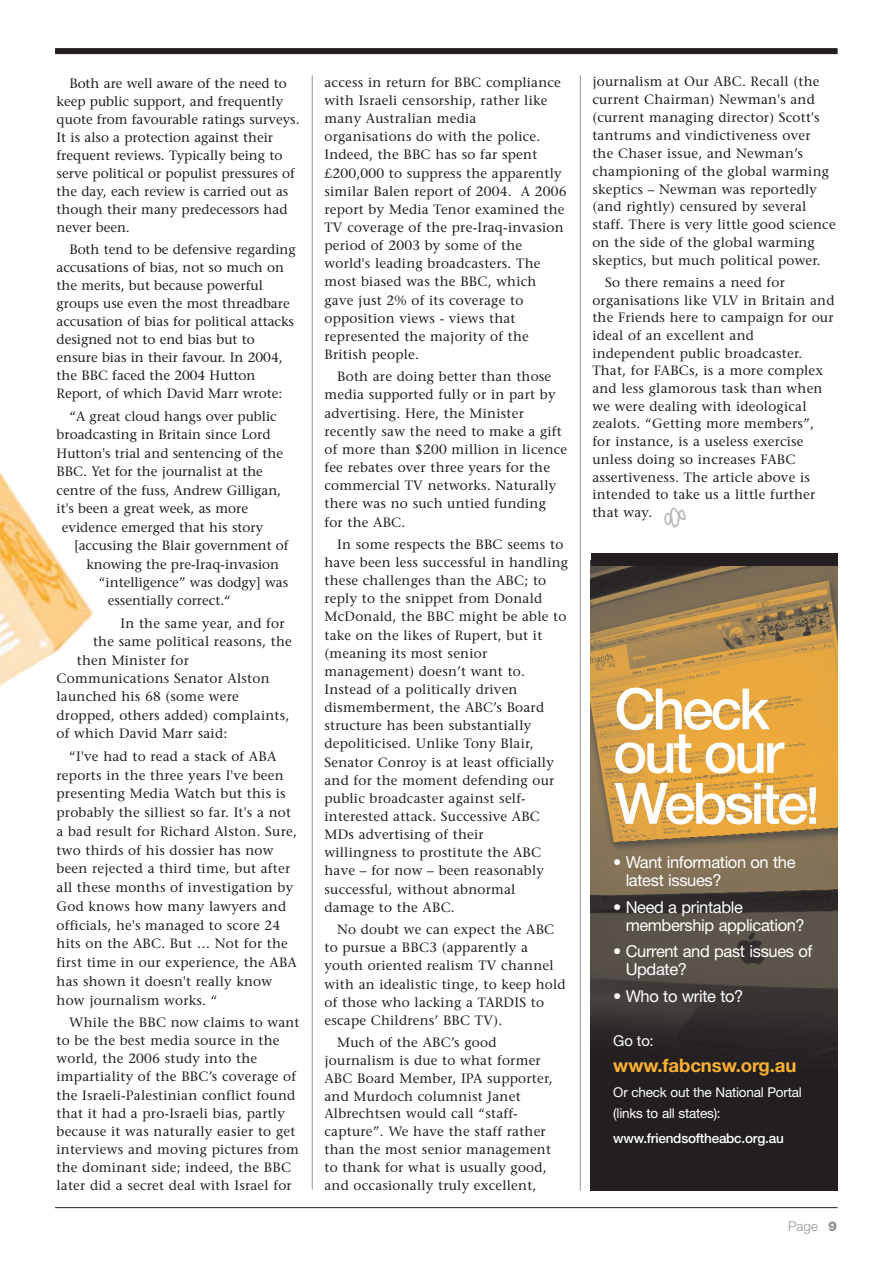
<style>
.page{position:relative;width:893px;height:1263px;background:#fff}
.page>*{position:absolute;margin:0;border:0;box-sizing:border-box;transform-origin:0 0}
.t1{font:500 57px/43.5px "Helvetica Neue";letter-spacing:-.055em;color:#fff}
.t2{font:700 18.6px "Helvetica Neue";letter-spacing:-.005em;color:#fcb033}
.t3{font:16.5px/18px "Helvetica Neue";letter-spacing:-.02em;color:#fff}
.t4{font:14.85px "Helvetica Neue";color:#fff}
.t5{font:13.5px/18.1px "Stone Serif";letter-spacing:.015em;color:#231f20}
.t6{font:13.5px/21px "Helvetica Neue";letter-spacing:-.015em;color:#fff}
.t7{font:500 13.5px "Helvetica Neue";letter-spacing:-.015em;color:#fff}
.t8{font:300 13.5px "Helvetica Neue";color:#939598}
.s1{font-size:51px}
.s2{font-weight:900}
</style>
<div class="page">
<img style="left:591px;top:566px;width:246px;height:624px">
<div style="left:55px;top:48px;width:782px;height:6px;background:#231f20"></div>
<hr style="left:55px;top:1207px;width:782px;height:1px;background:#231f20">
<img style="left:664px;top:507px;width:22px;height:21px">
<img style="left:0;top:472px;width:94px;height:214px">
<hr style="left:312px;top:75px;width:1px;height:1115px;background:#939598">
<hr style="left:580px;top:75px;width:1px;height:1116px;background:#939598">
<div style="left:591px;top:553px;width:246px;height:13px;background:#231f20"></div>
<p class="t5" style="left:57px;top:76px;width:244px;text-indent:13px">Both are well aware of the need to keep public support, and frequently quote from favourable ratings surveys.<br>It is also a protection against their frequent reviews. Typically being to serve political or populist pressures of the day, each review is carried out as though their many predecessors had never been.</p>
<p class="t5" style="left:57px;top:242px;width:241px;text-indent:13px">Both tend to be defensive regarding accusations of bias, not so much on the merits, but because powerful groups use even the most threadbare accusation of bias for political attacks designed not to end bias but to ensure bias in their favour. In 2004, the BBC faced the 2004 Hutton Report, of which David Marr wrote:</p>
<p class="t5" style="left:69px;top:409px;width:209px">“A great cloud hangs over public</p>
<p class="t5" style="left:57px;top:427px;width:215px">broadcasting in Britain since Lord</p>
<p class="t5" style="left:57px;top:445px;width:228px">Hutton's trial and sentencing of the</p>
<p class="t5" style="left:57px;top:464px;width:208px">BBC. Yet for the journalist at the</p>
<p class="t5" style="left:57px;top:482px;width:226px">centre of the fuss, Andrew Gilligan,</p>
<p class="t5" style="left:57px;top:501px;width:193px">it's been a great week, as more</p>
<p class="t5" style="left:62px;top:519px;width:203px">evidence emerged that his story</p>
<p class="t5" style="left:74px;top:538px;width:216px">[accusing the Blair government of</p>
<p class="t5" style="left:87px;top:556px;width:194px">knowing the pre-Iraq-invasion</p>
<p class="t5" style="left:99px;top:575px;width:191px">“intelligence” was dodgy] was</p>
<p class="t5" style="left:108px;top:593px;width:125px">essentially correct.“</p>
<p class="t5" style="left:121px;top:616px;width:166px">In the same year, and for</p>
<p class="t5" style="left:93px;top:634px;width:200px">the same political reasons, the</p>
<p class="t5" style="left:77px;top:652px;width:114px">then Minister for</p>
<p class="t5" style="left:57px;top:671px;width:214px">Communications Senator Alston</p>
<p class="t5" style="left:57px;top:689px;width:184px">launched his 68 (some were</p>
<p class="t5" style="left:57px;top:707px;width:234px">dropped, others added) complaints,</p>
<p class="t5" style="left:57px;top:726px;width:172px">of which David Marr said:</p>
<p class="t5" style="left:57px;top:748px;width:242px;line-height:18.8px;text-indent:13px">“I've had to read a stack of ABA reports in the three years I've been presenting Media Watch but this is probably the silliest so far. It's a not a bad result for Richard Alston. Sure, two thirds of his dossier has now been rejected a third time, but after all these months of investigation by God knows how many lawyers and officials, he's managed to score 24 hits on the ABC. But … Not for the first time in our experience, the ABA has shown it doesn't really know how journalism works. “</p>
<p class="t5" style="left:57px;top:1015px;width:245px;text-indent:13px">While the BBC now claims to want to be the best media source in the world, the 2006 study into the impartiality of the BBC’s coverage of the Israeli-Palestinian conflict found that it had a pro-Israeli bias, partly because it was naturally easier to get interviews and moving pictures from the dominant side; indeed, the BBC later did a secret deal with Israel for</p>
<p class="t5" style="left:324px;top:74px;width:244px">access in return for BBC compliance with Israeli censorship, rather like many Australian media organisations do with the police.<br>Indeed, the BBC has so far spent £200,000 to suppress the apparently similar Balen report of 2004. A 2006 report by Media Tenor examined the<br>TV coverage of the pre-Iraq-invasion period of 2003 by some of the world's leading broadcasters. The most biased was the BBC, which gave just 2% of its coverage to opposition views - views that represented the majority of the<br>British people.</p>
<p class="t5" style="left:324px;top:369px;width:244px;text-indent:13px">Both are doing better than those media supported fully or in part by advertising. Here, the Minister recently saw the need to make a gift of more than $200 million in licence fee rebates over three years for the commercial TV networks. Naturally there was no such untied funding for the ABC.</p>
<p class="t5" style="left:324px;top:537px;width:245px;text-indent:13px">In some respects the BBC seems to have been less successful in handling these challenges than the ABC; to reply to the snippet from Donald<br>McDonald, the BBC might be able to take on the likes of Rupert, but it (meaning its most senior management) doesn’t want to.<br>Instead of a politically driven dismemberment, the ABC’s Board structure has been substantially depoliticised. Unlike Tony Blair,<br>Senator Conroy is at least officially and for the moment defending our public broadcaster against self&shy;interested attack. Successive ABC<br>MDs advertising of their<br>willingness to prostitute the ABC have – for now – been reasonably successful, without abnormal damage to the ABC.</p>
<p class="t5" style="left:324px;top:922px;width:243px;text-indent:13px">No doubt we can expect the ABC to pursue a BBC3 (apparently a youth oriented realism TV channel with an idealistic tinge, to keep hold of those who lacking a TARDIS to escape Childrens’ BBC TV).</p>
<p class="t5" style="left:324px;top:1035px;width:230px;text-indent:13px">Much of the ABC’s good journalism is due to what former<br>ABC Board Member, IPA supporter, and Murdoch columnist Janet<br>Albrechtsen would call “staff&shy;capture”. We have the staff rather than the most senior management to thank for what is usually good, and occasionally truly excellent,</p>
<p class="t5" style="left:592px;top:74px;width:245px">journalism at Our ABC. Recall (the current Chairman) Newman's and (current managing director) Scott's tantrums and vindictiveness over<br>the Chaser issue, and Newman’s championing of the global warming skeptics – Newman was reportedly (and rightly) censured by several staff. There is very little good science on the side of the global warming skeptics, but much political power.</p>
<p class="t5" style="left:592px;top:275px;width:244px;line-height:17.7px;text-indent:13px">So there remains a need for organisations like VLV in Britain and the Friends here to campaign for our ideal of an excellent and independent public broadcaster.<br>That, for FABCs, is a more complex and less glamorous task than when we were dealing with ideological zealots. “Getting more members”, for instance, is a useless exercise unless doing so increases FABC assertiveness. The article above is intended to take us a little further that way.</p>
<h1 class="t1" style="left:613px;top:693px;width:172px">Check out our</h1>
<h1 class="t1" style="left:614px;top:787px;width:207px">Website<span class="s1">!</span></h1>
<p class="t3" style="left:626px;top:855px;width:171px;text-indent:-12px">• Want information on the latest issues?</p>
<p class="t3" style="left:626px;top:899px;width:181px;text-indent:-12px">• Need a printable membership application?</p>
<p class="t3" style="left:626px;top:944px;width:188px;text-indent:-12px">• Current and past issues of<br>Update?</p>
<p class="t3" style="left:613px;top:988px;width:132px">• Who to write to?</p>
<p class="t4" style="left:613px;top:1036px;width:42px">Go to:</p>
<h2 class="t2" style="left:613px;top:1058px;width:185px">www.fabcnsw.org.au</h2>
<p class="t6" style="left:613px;top:1083px;width:190px">Or check out the National Portal (links to all states):</p>
<p class="t7" style="left:613px;top:1134px;width:172px">www.friendsoftheabc.org.au</p>
<p class="t8" style="left:788px;top:1221px;width:50px">Page <span class="s2">9</span></p>
</div>
